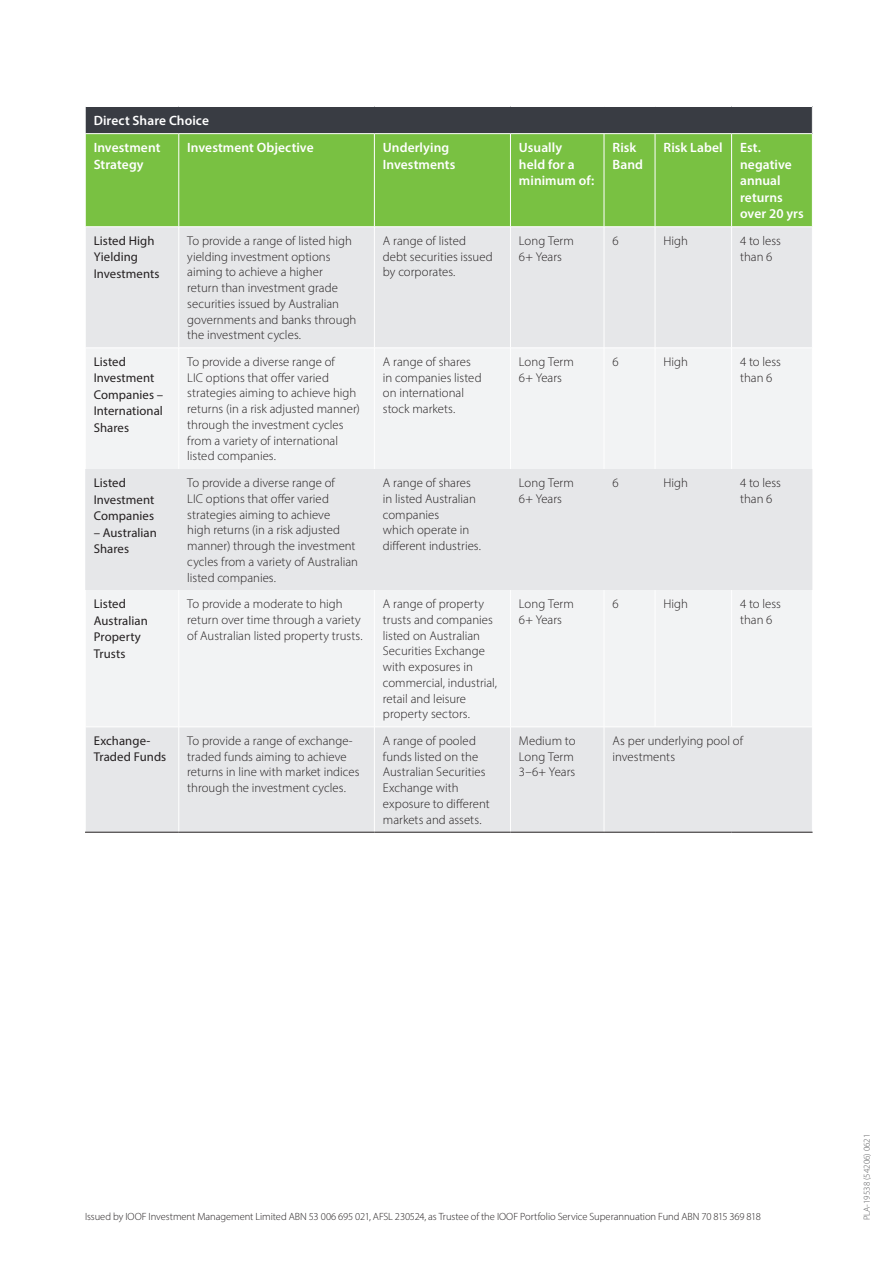
<style>
.page{position:relative;width:893px;height:1263px;background:#fff}
.page>*{position:absolute;margin:0;border:0;box-sizing:border-box;transform-origin:0 0}
._01_Table_Subhead_1{font:600 13.5px/16.5px "Myriad Pro";letter-spacing:.005em;color:#fff}
._00_Table_Header{font:600 13.5px "Myriad Pro";letter-spacing:.005em;color:#fff}
._03_Table_Body_Text{font:300 12.75px/15.8px "Myriad Pro";letter-spacing:.005em;color:#231f20}
._02_Table_Subhead_2{font:12.75px/16.5px "Myriad Pro";letter-spacing:.005em;color:#231f20}
._00_Disclaimer{font:300 10.5px "Myriad Pro";letter-spacing:-.01em;color:#231f20}
._04_Job_Number{font:300 9px "Myriad Pro";color:#57585a}
</style>
<div class="page">
<div style="left:85px;top:106px;width:727px;height:28px;background:#393c43"></div>
<div style="left:86px;top:134px;width:726px;height:92px;background:#79c142"></div>
<div style="left:86px;top:227px;width:726px;height:605px;background:#e6e7e9"></div>
<svg style="left:85px;top:349px;width:727px;height:378px;fill:#f2f3f4"></svg>
<hr style="left:179px;top:134px;width:1px;height:93px;background:#fff">
<hr style="left:374px;top:134px;width:1px;height:93px;background:#fff">
<hr style="left:510px;top:134px;width:1px;height:93px;background:#fff">
<hr style="left:604px;top:134px;width:1px;height:93px;background:#fff">
<hr style="left:655px;top:134px;width:1px;height:93px;background:#fff">
<hr style="left:731px;top:134px;width:1px;height:93px;background:#fff">
<hr style="left:179px;top:227px;width:1px;height:121px;background:#fff">
<hr style="left:374px;top:227px;width:1px;height:121px;background:#fff">
<hr style="left:510px;top:227px;width:1px;height:121px;background:#fff">
<hr style="left:604px;top:227px;width:1px;height:121px;background:#fff">
<hr style="left:655px;top:227px;width:1px;height:121px;background:#fff">
<hr style="left:731px;top:227px;width:1px;height:121px;background:#fff">
<hr style="left:85px;top:348px;width:94px;height:1px;background:#fff">
<hr style="left:85px;top:348px;width:1px;height:121px;background:#fff">
<hr style="left:179px;top:348px;width:195px;height:1px;background:#fff">
<hr style="left:179px;top:348px;width:1px;height:121px;background:#fff">
<hr style="left:374px;top:348px;width:136px;height:1px;background:#fff">
<hr style="left:374px;top:348px;width:1px;height:121px;background:#fff">
<hr style="left:510px;top:348px;width:94px;height:1px;background:#fff">
<hr style="left:510px;top:348px;width:1px;height:121px;background:#fff">
<hr style="left:604px;top:348px;width:51px;height:1px;background:#fff">
<hr style="left:604px;top:348px;width:1px;height:121px;background:#fff">
<hr style="left:655px;top:348px;width:77px;height:1px;background:#fff">
<hr style="left:655px;top:348px;width:1px;height:121px;background:#fff">
<hr style="left:732px;top:348px;width:81px;height:1px;background:#fff">
<hr style="left:731px;top:348px;width:1px;height:121px;background:#fff">
<hr style="left:85px;top:590px;width:1px;height:137px;background:#fff">
<hr style="left:179px;top:590px;width:1px;height:137px;background:#fff">
<hr style="left:374px;top:590px;width:1px;height:137px;background:#fff">
<hr style="left:510px;top:590px;width:1px;height:137px;background:#fff">
<hr style="left:604px;top:590px;width:1px;height:137px;background:#fff">
<hr style="left:655px;top:590px;width:1px;height:137px;background:#fff">
<hr style="left:731px;top:590px;width:1px;height:137px;background:#fff">
<hr style="left:85px;top:727px;width:94px;height:1px;background:#fff">
<hr style="left:179px;top:727px;width:195px;height:1px;background:#fff">
<hr style="left:179px;top:727px;width:1px;height:105px;background:#fff">
<hr style="left:374px;top:727px;width:136px;height:1px;background:#fff">
<hr style="left:374px;top:727px;width:1px;height:105px;background:#fff">
<hr style="left:510px;top:727px;width:94px;height:1px;background:#fff">
<hr style="left:510px;top:727px;width:1px;height:105px;background:#fff">
<hr style="left:604px;top:727px;width:51px;height:1px;background:#fff">
<hr style="left:604px;top:727px;width:1px;height:105px;background:#fff">
<hr style="left:655px;top:727px;width:77px;height:1px;background:#fff">
<hr style="left:732px;top:727px;width:81px;height:1px;background:#fff">
<hr style="left:85px;top:832px;width:94px;height:1px;background:#231f20">
<hr style="left:179px;top:832px;width:195px;height:1px;background:#231f20">
<hr style="left:374px;top:832px;width:136px;height:1px;background:#231f20">
<hr style="left:510px;top:832px;width:94px;height:1px;background:#231f20">
<hr style="left:604px;top:832px;width:51px;height:1px;background:#231f20">
<hr style="left:655px;top:832px;width:77px;height:1px;background:#231f20">
<hr style="left:732px;top:832px;width:81px;height:1px;background:#231f20">
<hr style="left:85px;top:106px;width:94px;height:1px;background:#fff">
<svg style="left:85px;top:107px;width:1px;height:26px"></svg>
<hr style="left:179px;top:106px;width:195px;height:1px;background:#fff">
<hr style="left:374px;top:106px;width:136px;height:1px;background:#fff">
<hr style="left:510px;top:106px;width:94px;height:1px;background:#fff">
<hr style="left:604px;top:106px;width:51px;height:1px;background:#fff">
<hr style="left:655px;top:106px;width:77px;height:1px;background:#fff">
<hr style="left:732px;top:106px;width:81px;height:1px;background:#fff">
<svg style="left:812px;top:107px;width:1px;height:26px"></svg>
<hr style="left:85px;top:133px;width:94px;height:1px;background:#fff">
<hr style="left:179px;top:133px;width:195px;height:1px;background:#fff">
<hr style="left:374px;top:133px;width:136px;height:1px;background:#fff">
<hr style="left:510px;top:133px;width:94px;height:1px;background:#fff">
<hr style="left:604px;top:133px;width:51px;height:1px;background:#fff">
<hr style="left:655px;top:133px;width:77px;height:1px;background:#fff">
<hr style="left:732px;top:133px;width:81px;height:1px;background:#fff">
<p class="_00_Table_Header" style="left:94px;top:112px;width:117px">Direct Share Choice</p>
<p class="_01_Table_Subhead_1" style="left:94px;top:139px;width:68px">Investment<br>Strategy</p>
<p class="_01_Table_Subhead_1" style="left:187px;top:139px;width:128px">Investment Objective</p>
<p class="_01_Table_Subhead_1" style="left:383px;top:139px;width:74px">Underlying<br>Investments</p>
<p class="_01_Table_Subhead_1" style="left:519px;top:139px;width:77px">Usually<br>held for a minimum of:</p>
<p class="_01_Table_Subhead_1" style="left:612px;top:139px;width:32px">Risk<br>Band</p>
<p class="_01_Table_Subhead_1" style="left:663px;top:139px;width:61px">Risk Label</p>
<p class="_01_Table_Subhead_1" style="left:740px;top:139px;width:65px">Est. negative annual returns over 20 yrs</p>
<p class="_02_Table_Subhead_2" style="left:94px;top:232px;width:67px">Listed High<br>Yielding<br>Investments</p>
<p class="_03_Table_Body_Text" style="left:187px;top:233px;width:171px">To provide a range of listed high yielding investment options aiming to achieve a higher return than investment grade securities issued by Australian governments and banks through the investment cycles.</p>
<p class="_03_Table_Body_Text" style="left:383px;top:233px;width:111px">A range of listed debt securities issued by corporates.</p>
<p class="_03_Table_Body_Text" style="left:519px;top:233px;width:56px">Long Term<br>6+ Years</p>
<p class="_03_Table_Body_Text" style="left:612px;top:233px;width:8px">6</p>
<p class="_03_Table_Body_Text" style="left:663px;top:233px;width:26px">High</p>
<p class="_03_Table_Body_Text" style="left:740px;top:233px;width:42px">4 to less than 6</p>
<p class="_02_Table_Subhead_2" style="left:94px;top:353px;width:71px">Listed<br>Investment<br>Companies –<br>International<br>Shares</p>
<p class="_03_Table_Body_Text" style="left:187px;top:354px;width:174px">To provide a diverse range of<br>LIC options that offer varied strategies aiming to achieve high returns (in a risk adjusted manner) through the investment cycles from a variety of international listed companies.</p>
<p class="_03_Table_Body_Text" style="left:383px;top:354px;width:100px">A range of shares in companies listed on international stock markets.</p>
<p class="_03_Table_Body_Text" style="left:519px;top:354px;width:56px">Long Term<br>6+ Years</p>
<p class="_03_Table_Body_Text" style="left:612px;top:354px;width:8px">6</p>
<p class="_03_Table_Body_Text" style="left:663px;top:354px;width:26px">High</p>
<p class="_03_Table_Body_Text" style="left:740px;top:354px;width:42px">4 to less than 6</p>
<p class="_02_Table_Subhead_2" style="left:94px;top:474px;width:62px">Listed<br>Investment<br>Companies</p>
<p class="_02_Table_Subhead_2" style="left:94px;top:524px;width:65px">– Australian<br>Shares</p>
<p class="_03_Table_Body_Text" style="left:187px;top:475px;width:172px">To provide a diverse range of<br>LIC options that offer varied strategies aiming to achieve<br>high returns (in a risk adjusted manner) through the investment cycles from a variety of Australian listed companies.</p>
<p class="_03_Table_Body_Text" style="left:383px;top:475px;width:100px">A range of shares in listed Australian companies<br>which operate in different industries.</p>
<p class="_03_Table_Body_Text" style="left:519px;top:475px;width:56px">Long Term<br>6+ Years</p>
<p class="_03_Table_Body_Text" style="left:612px;top:475px;width:8px">6</p>
<p class="_03_Table_Body_Text" style="left:663px;top:475px;width:26px">High</p>
<p class="_03_Table_Body_Text" style="left:740px;top:475px;width:42px">4 to less than 6</p>
<p class="_02_Table_Subhead_2" style="left:94px;top:595px;width:56px">Listed<br>Australian<br>Property<br>Trusts</p>
<p class="_03_Table_Body_Text" style="left:187px;top:596px;width:177px">To provide a moderate to high return over time through a variety of Australian listed property trusts.</p>
<p class="_03_Table_Body_Text" style="left:383px;top:596px;width:116px">A range of property trusts and companies listed on Australian<br>Securities Exchange with exposures in commercial, industrial, retail and leisure property sectors.</p>
<p class="_03_Table_Body_Text" style="left:519px;top:596px;width:56px">Long Term<br>6+ Years</p>
<p class="_03_Table_Body_Text" style="left:612px;top:596px;width:8px">6</p>
<p class="_03_Table_Body_Text" style="left:663px;top:596px;width:26px">High</p>
<p class="_03_Table_Body_Text" style="left:740px;top:596px;width:42px">4 to less than 6</p>
<p class="_02_Table_Subhead_2" style="left:94px;top:732px;width:74px">Exchange-<br>Traded Funds</p>
<p class="_03_Table_Body_Text" style="left:187px;top:733px;width:174px">To provide a range of exchange&shy;traded funds aiming to achieve returns in line with market indices through the investment cycles.</p>
<p class="_03_Table_Body_Text" style="left:383px;top:733px;width:108px">A range of pooled funds listed on the<br>Australian Securities<br>Exchange with exposure to different markets and assets.</p>
<p class="_03_Table_Body_Text" style="left:519px;top:733px;width:58px">Medium to<br>Long Term<br>3–6+ Years</p>
<p class="_03_Table_Body_Text" style="left:612px;top:733px;width:132px">As per underlying pool of investments</p>
<p class="_00_Disclaimer" style="left:85px;top:1210px;width:677px">Issued by IOOF Investment Management Limited ABN 53 006 695 021, AFSL 230524, as Trustee of the IOOF Portfolio Service Superannuation Fund ABN 70 815 369 818</p>
<p class="_04_Job_Number" style="left:861px;top:1220px;width:88px;rotate:-90deg">PLA-19538 (54206) 0621</p>
</div>
